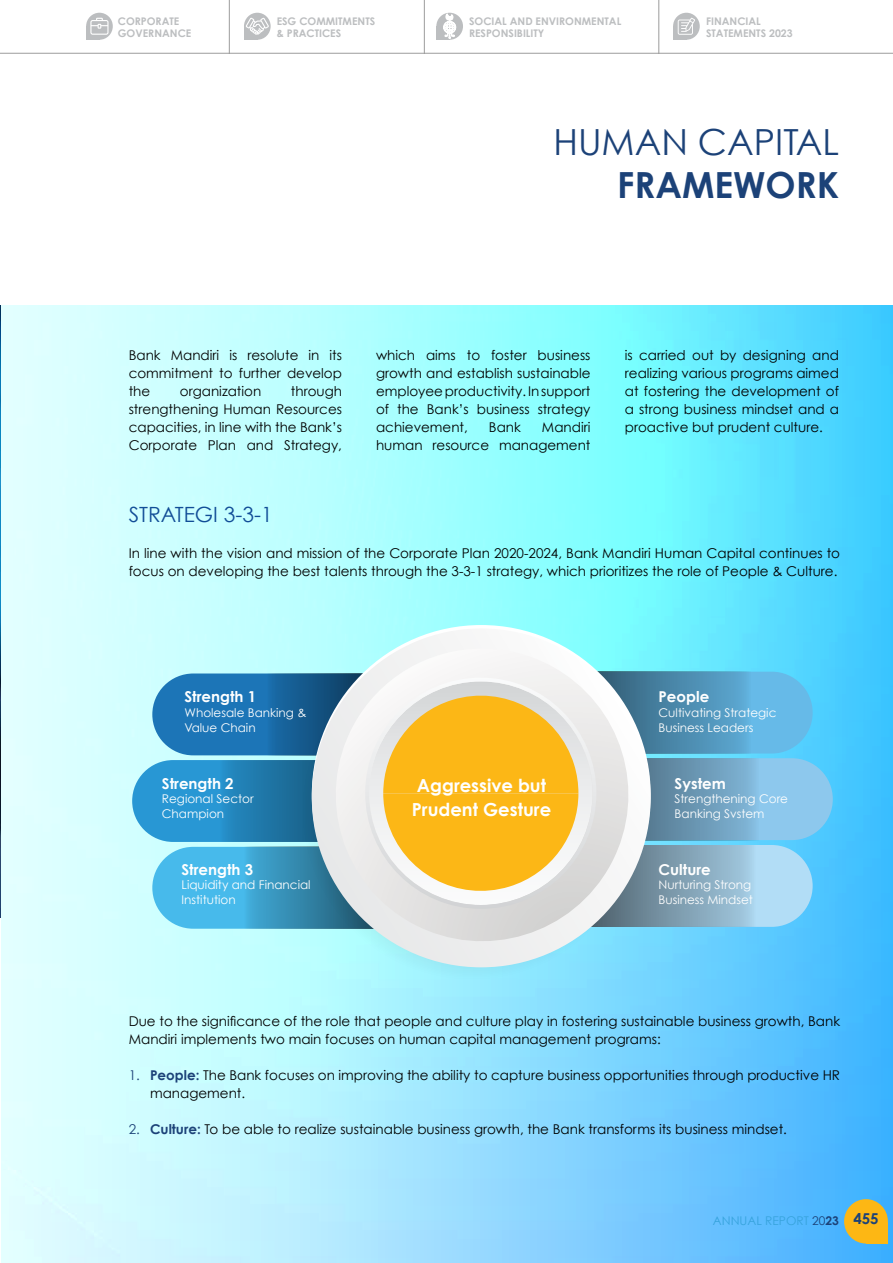
<style>
.page{position:relative;width:893px;height:1263px;background:#fff}
.page>*{position:absolute;margin:0;border:0;box-sizing:border-box;transform-origin:0 0}
.t1{font:36px "Century Gothic";color:#1c4278}
.t2{font:700 36px "Century Gothic";color:#1c4278}
.t3{font:21px "Century Gothic";color:#114d97}
.t4{font:700 18px/24px "Century Gothic";color:#fff}
.t5{font:700 15px "Century Gothic";color:#fff}
.t6{font:13.5px/18px "Century Gothic";color:#000;text-align:justify}
.t7{font:12px/15px "Century Gothic";color:#fff}
.t8{font:12px "Century Gothic";color:#37a3dc}
.t9{font:700 10.5px/12.6px "Century Gothic";color:#bcbec0}
.s1{color:#1c4278}
.s2{font-weight:700;color:#1c4278}
.s3{font-weight:700;font-size:15px;color:#1c4278}
</style>
<div class="page">
<img style="left:1px;top:306px;width:892px;height:957px">
<img style="left:0;top:306px;width:1px;height:612px">
<div style="left:844px;top:1199px;width:44px;height:44px;background:#fdb714;border-radius:50%"></div>
<div style="left:866px;top:1221px;width:22px;height:22px;background:#fdb714"></div>
<hr style="left:0;top:53px;width:893px;height:1px;background:#9c9c9c">
<hr style="left:229px;top:0;width:1px;height:54px;background:#9c9c9c">
<hr style="left:424px;top:0;width:1px;height:54px;background:#9c9c9c">
<hr style="left:658px;top:0;width:1px;height:54px;background:#9c9c9c">
<div style="left:86px;top:13px;width:27px;height:27px;background:#bcbec0;border-radius:50%"></div>
<div style="left:86px;top:26px;width:13px;height:14px;background:#bcbec0"></div>
<div style="left:244px;top:13px;width:27px;height:27px;background:#bcbec0;border-radius:50%"></div>
<div style="left:244px;top:26px;width:13px;height:14px;background:#bcbec0"></div>
<div style="left:436px;top:13px;width:27px;height:27px;background:#bcbec0;border-radius:50%"></div>
<div style="left:436px;top:26px;width:14px;height:14px;background:#bcbec0"></div>
<div style="left:673px;top:13px;width:27px;height:27px;background:#bcbec0;border-radius:50%"></div>
<div style="left:673px;top:26px;width:13px;height:14px;background:#bcbec0"></div>
<svg style="left:90px;top:18px;width:19px;height:17px"></svg>
<svg style="left:246px;top:18px;width:23px;height:17px"></svg>
<svg style="left:678px;top:18px;width:17px;height:17px"></svg>
<svg style="left:443px;top:12px;width:14px;height:27px"></svg>
<hr style="left:0;top:0;width:1px;height:53px;background:#1c4278">
<svg style="left:132px;top:673px;width:169px;height:256px;background:#47a0ce"></svg>
<svg style="left:243px;top:847px;width:58px;height:82px;background:#3a9ac3"></svg>
<svg style="left:649px;top:672px;width:184px;height:255px;background:#6cb3d8"></svg>
<svg style="left:649px;top:845px;width:107px;height:82px;background:#8aabbf"></svg>
<svg style="left:301px;top:641px;width:339px;height:337px;background:#78c8dd"></svg>
<div style="left:312px;top:628px;width:339px;height:339px;background:#f6f6f7;border-radius:169px"></div>
<svg style="left:315px;top:648px;width:334px;height:314px"></svg>
<svg style="left:365px;top:678px;width:231px;height:231px"></svg>
<svg style="left:383px;top:684px;width:195px;height:218px"></svg>
<p class="t9" style="left:118px;top:14px;width:75px">CORPORATE<br>GOVERNANCE</p>
<p class="t9" style="left:277px;top:14px;width:100px">ESG COMMITMENTS &amp; PRACTICES</p>
<p class="t9" style="left:469px;top:14px;width:154px">SOCIAL AND ENVIRONMENTAL<br>RESPONSIBILITY</p>
<p class="t9" style="left:706px;top:14px;width:13px">Financial<br>Statement</p>
<p class="t9" style="left:761px;top:27px;width:33px">S 2023</p>
<h1 class="t1" style="left:553px;top:120px;width:287px">HUMAN CAPITAL</h1>
<h1 class="t2" style="left:617px;top:162px;width:223px">FRAMEWORK</h1>
<p class="t6" style="left:129px;top:346px;width:215px">Bank Mandiri is resolute in its commitment to further develop the</p>
<p class="t6" style="left:180px;top:382px;width:83px">organization</p>
<p class="t6" style="left:129px;top:382px;width:215px;text-indent:162px">through strengthening Human Resources capacities, in line with the Bank’s Corporate Plan and Strategy,</p>
<p class="t6" style="left:376px;top:346px;width:216px">which aims to foster business growth and establish sustainable employee productivity. In support of the Bank’s business strategy achievement,</p>
<p class="t6" style="left:376px;top:418px;width:216px;text-align:right">Mandiri<br>human resource management</p>
<p class="t6" style="left:489px;top:418px;width:33px">Bank</p>
<p class="t6" style="left:625px;top:346px;width:216px">is carried out by designing and realizing various programs aimed at fostering the development of a strong business mindset and a proactive but prudent culture.</p>
<h2 class="t3" style="left:129px;top:502px;width:145px">STRATEGI 3-3-1</h2>
<p class="t6" style="left:129px;top:544px;width:713px">In line with the vision and mission of the Corporate Plan 2020-2024, Bank Mandiri Human Capital continues to focus on developing the best talents through the 3-3-1 strategy, which prioritizes the role of People &amp; Culture.</p>
<p class="t5" style="left:184px;top:687px;width:73px">Strength 1</p>
<p class="t7" style="left:184px;top:705px;width:123px">Wholesale Banking &amp;<br>Value Chain</p>
<p class="t5" style="left:162px;top:774px;width:73px">Strength 2</p>
<p class="t7" style="left:162px;top:791px;width:93px">Regional Sector<br>Champion</p>
<p class="t5" style="left:182px;top:860px;width:73px">Strength 3</p>
<p class="t7" style="left:182px;top:877px;width:131px">Liquidity and Financial<br>Institution</p>
<h3 class="t4" style="left:412px;top:773px;width:141px">Aggressive but<br>Prudent Gesture</h3>
<p class="t5" style="left:658px;top:687px;width:52px">People</p>
<p class="t7" style="left:659px;top:705px;width:119px">Cultivating Strategic<br>Business Leaders</p>
<p class="t5" style="left:675px;top:774px;width:53px">System</p>
<p class="t7" style="left:675px;top:791px;width:115px">Strengthening Core<br>Banking Svstem</p>
<p class="t5" style="left:658px;top:860px;width:54px">Culture</p>
<p class="t7" style="left:658px;top:877px;width:96px">Nurturing Strong<br>Business Mindset</p>
<p class="t6" style="left:129px;top:1012px;width:713px">Due to the significance of the role that people and culture play in fostering sustainable business growth, Bank<br>Mandiri implements two main focuses on human capital management programs:</p>
<p class="t6" style="left:150px;top:1066px;width:692px;text-indent:-21px"><span class="s1">1.</span> <span class="s2">People:</span> The Bank focuses on improving the ability to capture business opportunities through productive HR management.</p>
<p class="t6" style="left:129px;top:1120px;width:660px"><span class="s1">2.</span> <span class="s2">Culture:</span> To be able to realize sustainable business growth, the Bank transforms its business mindset.</p>
<p class="t8" style="left:713px;top:1214px;width:167px">ANNUAL REPORT <span class="s1">20</span><span class="s2">23</span> <span class="s3">455</span></p>
</div>
